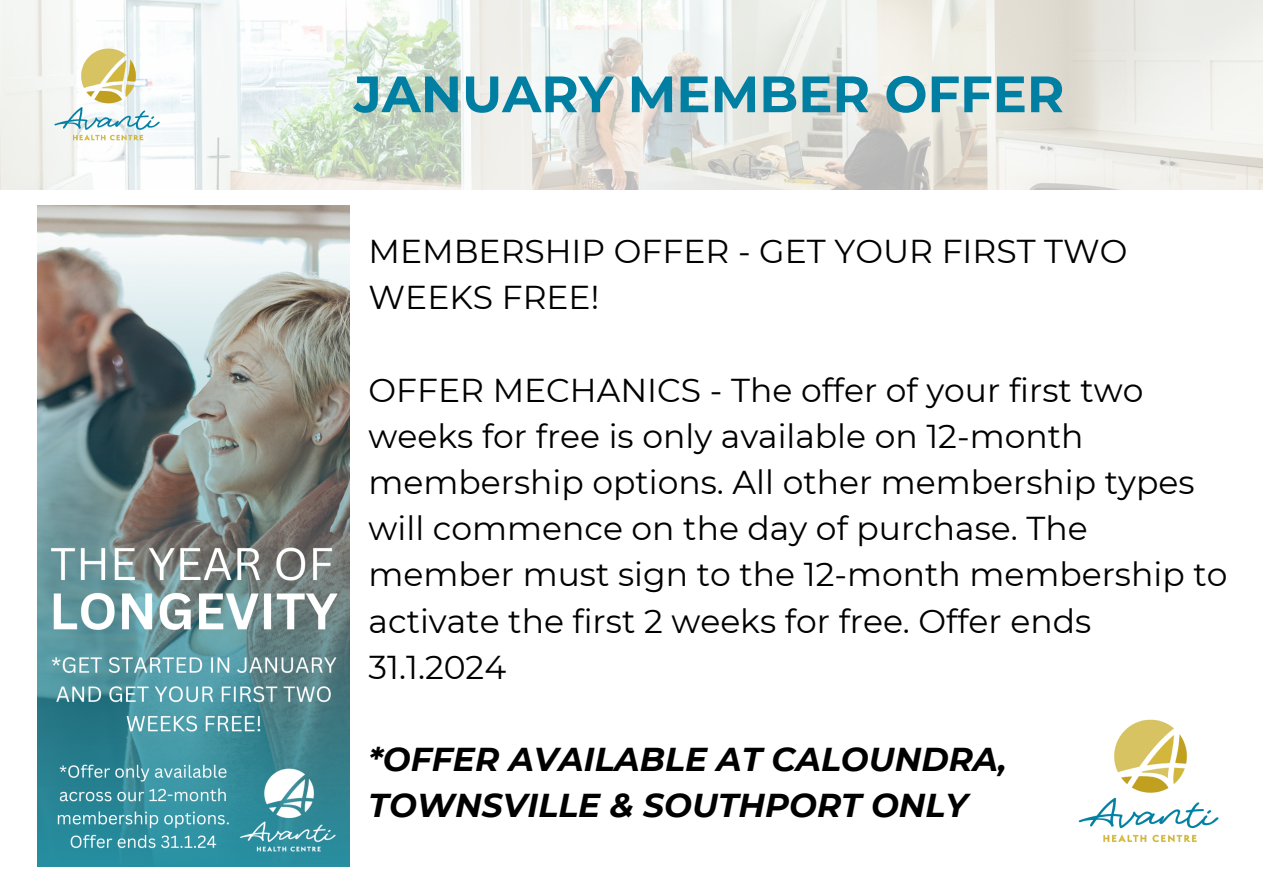
<style>
.page{position:relative;width:1263px;height:894px;background:#fff}
.page>*{position:absolute;margin:0;border:0;box-sizing:border-box;transform-origin:0 0}
.t1{font:700 51px "Montserrat";color:#007fa3}
.t2{font:33px/46.2px "Montserrat";color:#000}
.t3{font:italic 700 33px/46.2px "Montserrat";color:#000}
</style>
<div class="page">
<img style="left:0;top:0;width:1263px;height:189px">
<img style="left:23px;top:10px;width:170px;height:170px">
<img style="left:37px;top:205px;width:312px;height:661px">
<img style="left:1078px;top:719px;width:141px;height:124px">
<p class="t1" style="left:354px;top:63px;width:712px">JANUARY MEMBER OFFER</p>
<p class="t2" style="left:369px;top:228px;width:760px">MEMBERSHIP OFFER - GET YOUR FIRST TWO<br>WEEKS FREE!</p>
<p class="t2" style="left:369px;top:366px;width:860px">OFFER MECHANICS - The offer of your first two weeks for free is only available on 12-month membership options. All other membership types will commence on the day of purchase. The member must sign to the 12-month membership to activate the first 2 weeks for free. Offer ends 31.1.2024</p>
<p class="t3" style="left:369px;top:735px;width:640px">*OFFER AVAILABLE AT CALOUNDRA,<br>TOWNSVILLE &amp; SOUTHPORT ONLY</p>
</div>
